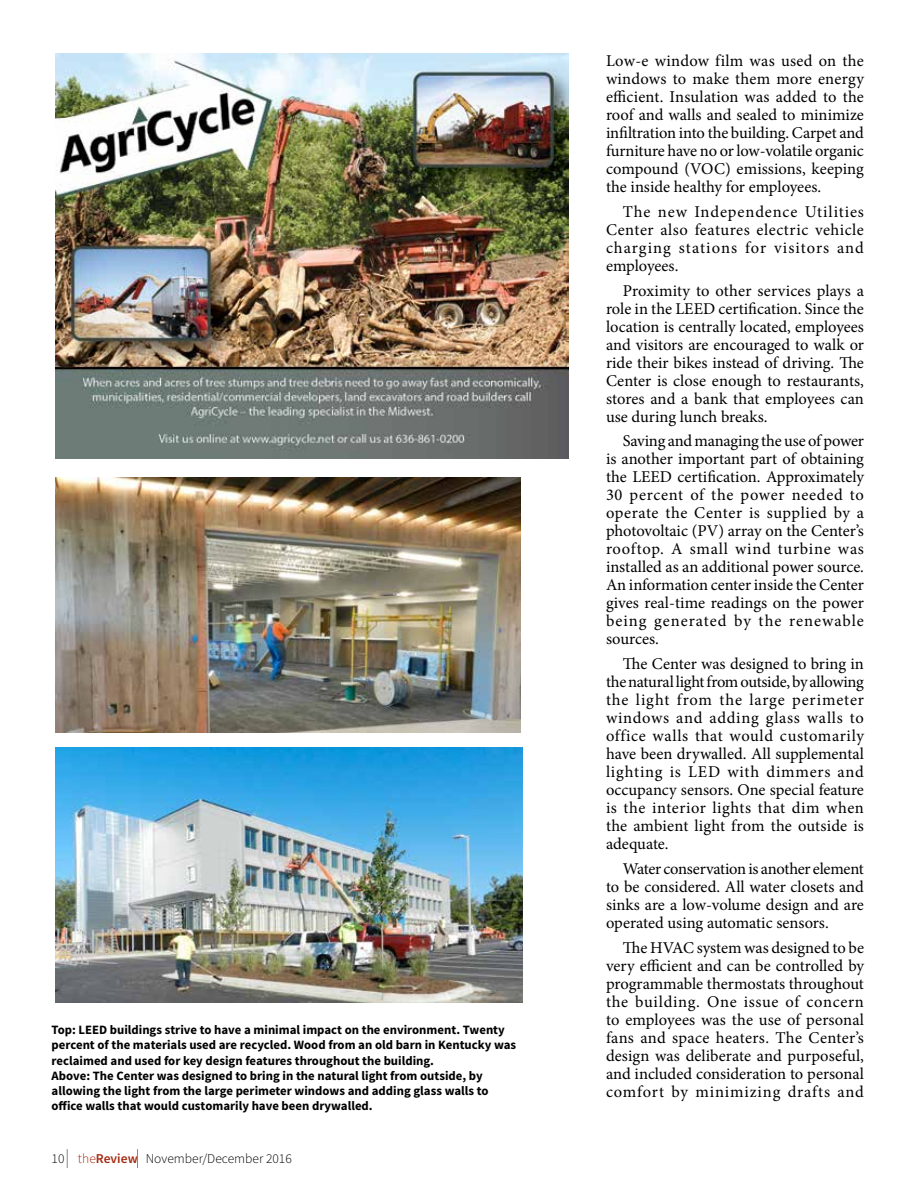
<style>
.page{position:relative;width:918px;height:1188px;background:#fff}
.page>*{position:absolute;margin:0;border:0;box-sizing:border-box;transform-origin:0 0}
.t1{font:16.5px/18px "Minion Pro";letter-spacing:.005em;color:#000;text-align:justify}
.t2{font:300 13.5px "Source Sans Pro";color:#000}
.t3{font:700 12.75px/15.3px "Source Sans Pro";color:#000}
.s1{color:#a4270f}
.s2{font-weight:600;color:#a4270f}
</style>
<div class="page">
<svg style="left:67px;top:1149px;width:1px;height:19px"></svg>
<svg style="left:137px;top:1149px;width:1px;height:19px"></svg>
<img style="left:56px;top:477px;width:465px;height:255px">
<img style="left:56px;top:748px;width:467px;height:255px">
<img style="left:56px;top:54px;width:512px;height:405px">
<p class="t3" style="left:52px;top:1023px;width:466px">Top: LEED buildings strive to have a minimal impact on the environment. Twenty percent of the materials used are recycled. Wood from an old barn in Kentucky was reclaimed and used for key design features throughout the building.<br>Above: The Center was designed to bring in the natural light from outside, by allowing the light from the large perimeter windows and adding glass walls to office walls that would customarily have been drywalled.</p>
<p class="t2" style="left:52px;top:1150px;width:242px">10 <span class="s1">the</span><span class="s2">Review</span> November/December 2016</p>
<p class="t1" style="left:606px;top:52px;width:260px">Low-e window film was used on the windows to make them more energy efficient. Insulation was added to the roof and walls and sealed to minimize infiltration into the building. Carpet and furniture have no or low-volatile organic compound (VOC) emissions, keeping the inside healthy for employees.</p>
<p class="t1" style="left:606px;top:203px;width:260px;text-indent:17px">The new Independence Utilities Center also features electric vehicle charging stations for visitors and employees.</p>
<p class="t1" style="left:606px;top:281px;width:260px;text-indent:17px">Proximity to other services plays a role in the LEED certification. Since the location is centrally located, employees and visitors are encouraged to walk or ride their bikes instead of driving. The Center is close enough to restaurants, stores and a bank that employees can use during lunch breaks.</p>
<p class="t1" style="left:606px;top:432px;width:260px;text-indent:17px">Saving and managing the use of power is another important part of obtaining the LEED certification. Approximately 30 percent of the power needed to operate the Center is supplied by a photovoltaic (PV) array on the Center’s rooftop. A small wind turbine was installed as an additional power source.<br>An information center inside the Center gives real-time readings on the power being generated by the renewable sources.</p>
<p class="t1" style="left:606px;top:655px;width:260px;text-indent:17px">The Center was designed to bring in the natural light from outside, by allowing the light from the large perimeter windows and adding glass walls to office walls that would customarily have been drywalled. All supplemental lighting is LED with dimmers and occupancy sensors. One special feature is the interior lights that dim when the ambient light from the outside is adequate.</p>
<p class="t1" style="left:606px;top:860px;width:259px;text-indent:17px">Water conservation is another element to be considered. All water closets and sinks are a low-volume design and are operated using automatic sensors.</p>
<p class="t1" style="left:606px;top:938px;width:260px;text-indent:17px">The HVAC system was designed to be very efficient and can be controlled by programmable thermostats throughout the building. One issue of concern to employees was the use of personal fans and space heaters. The Center’s design was deliberate and purposeful, and included consideration to personal comfort by minimizing drafts and</p>
</div>
